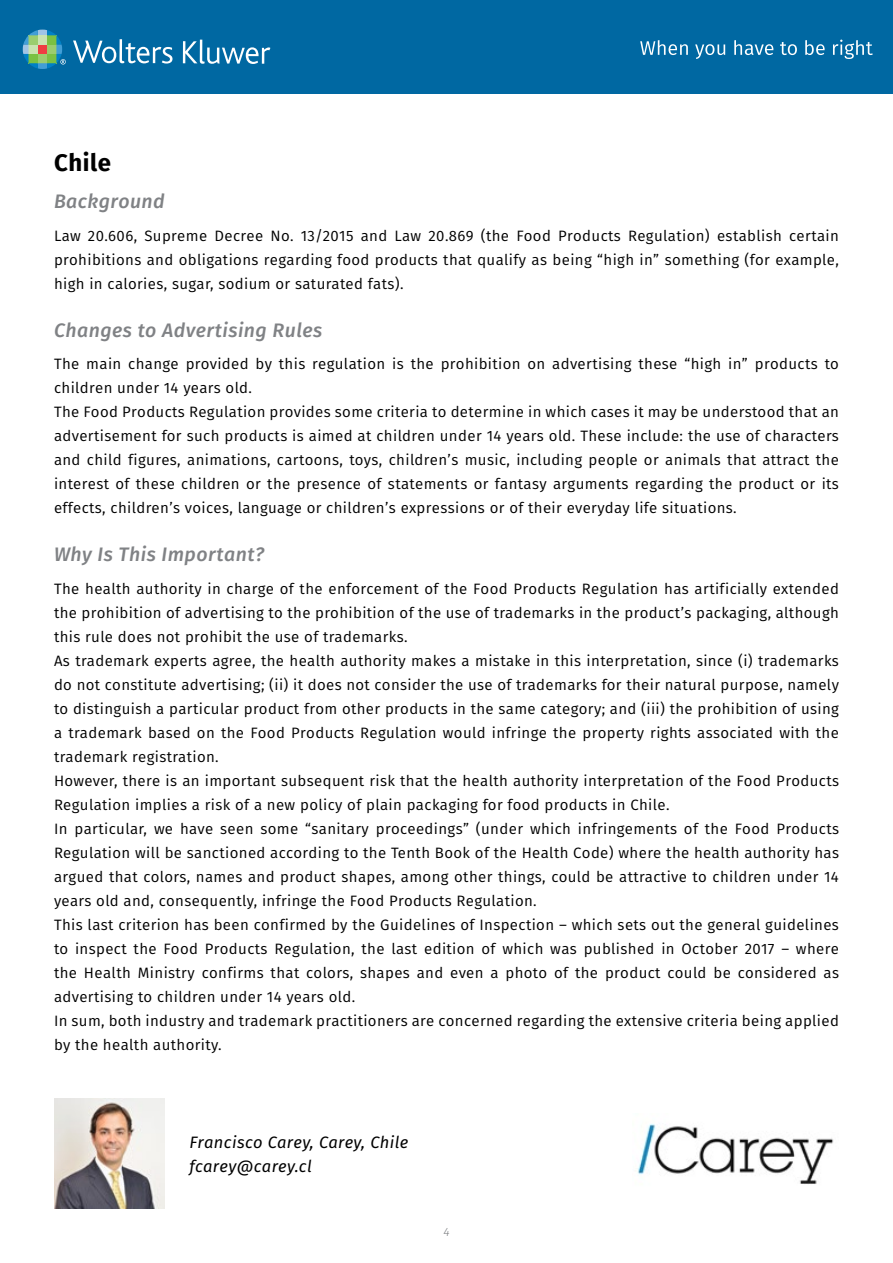
<style>
.page{position:relative;width:893px;height:1263px;background:#fff}
.page>*{position:absolute;margin:0;border:0;box-sizing:border-box;transform-origin:0 0}
.title_main{font:700 24px "Fira Sans";letter-spacing:.025em;color:#000}
.subs{font:italic 500 19.5px "Fira Sans";letter-spacing:.025em;color:#808285}
.author{font:italic 16.5px "Fira Sans";letter-spacing:.015em;color:#000}
.t1{font:15px/24px "Fira Sans";letter-spacing:.025em;color:#000;text-align:justify}
.t2{font:italic 300 12px "Fira Sans";color:#808285}
</style>
<div class="page">
<div style="left:0;top:0;width:893px;height:93px;background:#0068a2"></div>
<svg style="left:73px;top:39px;width:100px;height:25px"></svg>
<svg style="left:183px;top:40px;width:87px;height:24px"></svg>
<svg style="left:23px;top:30px;width:43px;height:39px"></svg>
<svg style="left:640px;top:40px;width:48px;height:15px"></svg>
<svg style="left:695px;top:44px;width:30px;height:15px"></svg>
<svg style="left:734px;top:40px;width:39px;height:15px"></svg>
<svg style="left:780px;top:42px;width:17px;height:13px"></svg>
<svg style="left:805px;top:40px;width:20px;height:15px"></svg>
<svg style="left:833px;top:40px;width:40px;height:19px"></svg>
<img style="left:54px;top:1098px;width:111px;height:111px">
<img style="left:637px;top:1124px;width:197px;height:60px">
<p class="title_main" style="left:54px;top:143px;width:58px">Chile</p>
<p class="subs" style="left:54px;top:186px;width:112px">Background</p>
<p class="t1" style="left:54px;top:223px;width:786px">Law 20.606, Supreme Decree No. 13/2015 and Law 20.869 (the Food Products Regulation) establish certain prohibitions and obligations regarding food products that qualify as being “high in” something (for example, high in calories, sugar, sodium or saturated fats).</p>
<p class="subs" style="left:54px;top:314px;width:270px">Changes to Advertising Rules</p>
<p class="t1" style="left:54px;top:351px;width:786px">The main change provided by this regulation is the prohibition on advertising these “high in” products to children under 14 years old.</p>
<p class="t1" style="left:54px;top:399px;width:786px">The Food Products Regulation provides some criteria to determine in which cases it may be understood that an advertisement for such products is aimed at children under 14 years old. These include: the use of characters and child figures, animations, cartoons, toys, children’s music, including people or animals that attract the interest of these children or the presence of statements or fantasy arguments regarding the product or its effects, children’s voices, language or children’s expressions or of their everyday life situations.</p>
<p class="subs" style="left:54px;top:539px;width:212px">Why Is This Important?</p>
<p class="t1" style="left:54px;top:576px;width:786px">The health authority in charge of the enforcement of the Food Products Regulation has artificially extended the prohibition of advertising to the prohibition of the use of trademarks in the product’s packaging, although this rule does not prohibit the use of trademarks.</p>
<p class="t1" style="left:54px;top:648px;width:786px">As trademark experts agree, the health authority makes a mistake in this interpretation, since (i) trademarks do not constitute advertising; (ii) it does not consider the use of trademarks for their natural purpose, namely to distinguish a particular product from other products in the same category; and (iii) the prohibition of using a trademark based on the Food Products Regulation would infringe the property rights associated with the trademark registration.</p>
<p class="t1" style="left:54px;top:768px;width:786px">However, there is an important subsequent risk that the health authority interpretation of the Food Products<br>Regulation implies a risk of a new policy of plain packaging for food products in Chile.</p>
<p class="t1" style="left:54px;top:816px;width:787px">In particular, we have seen some “sanitary proceedings” (under which infringements of the Food Products Regulation will be sanctioned according to the Tenth Book of the Health Code) where the health authority has argued that colors, names and product shapes, among other things, could be attractive to children under 14 years old and, consequently, infringe the Food Products Regulation.</p>
<p class="t1" style="left:54px;top:912px;width:786px">This last criterion has been confirmed by the Guidelines of Inspection – which sets out the general guidelines to inspect the Food Products Regulation, the last edition of which was published in October 2017 – where the Health Ministry confirms that colors, shapes and even a photo of the product could be considered as advertising to children under 14 years old.</p>
<p class="t1" style="left:54px;top:1008px;width:786px">In sum, both industry and trademark practitioners are concerned regarding the extensive criteria being applied by the health authority.</p>
<p class="author" style="left:189px;top:1130px;width:221px">Francisco Carey, Carey, Chile</p>
<p class="author" style="left:189px;top:1154px;width:124px">fcarey@carey.cl</p>
<p class="t2" style="left:443px;top:1223px;width:8px">4</p>
</div>
